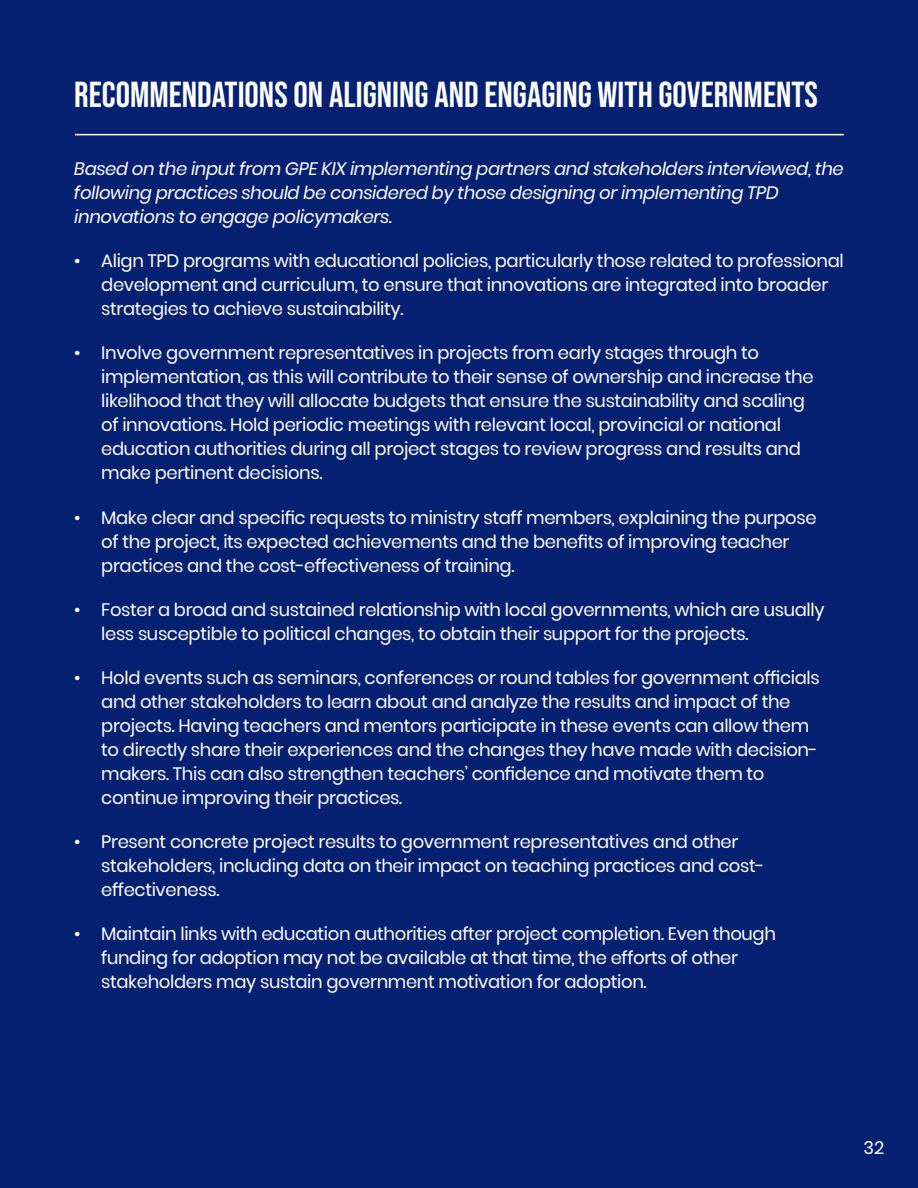
<style>
.page{position:relative;width:918px;height:1188px;background:#062172}
.page>*{position:absolute;margin:0;border:0;box-sizing:border-box;transform-origin:0 0}
.t1{font:36px "Bebas Neue";color:#fff}
.t2{font:18px/24px "Poppins";letter-spacing:-.02em;color:#fff}
.t3{font:italic 18px/24px "Poppins";letter-spacing:-.02em;color:#fff}
</style>
<div class="page">
<hr style="left:75px;top:134px;width:769px;height:1px;background:#fff">
<h1 class="t1" style="left:74px;top:74px;width:745px">RECOMMENDATIONS ON ALIGNING AND ENGAGING WITH GOVERNMENTS</h1>
<p class="t3" style="left:74px;top:157px;width:771px">Based on the input from GPE KIX implementing partners and stakeholders interviewed, the following practices should be considered by those designing or implementing TPD innovations to engage policymakers.</p>
<p class="t2" style="left:101px;top:249px;width:744px;text-indent:-27px">• Align TPD programs with educational policies, particularly those related to professional development and curriculum, to ensure that innovations are integrated into broader strategies to achieve sustainability.</p>
<p class="t2" style="left:101px;top:341px;width:714px;text-indent:-27px">• Involve government representatives in projects from early stages through to implementation, as this will contribute to their sense of ownership and increase the likelihood that they will allocate budgets that ensure the sustainability and scaling of innovations. Hold periodic meetings with relevant local, provincial or national education authorities during all project stages to review progress and results and make pertinent decisions.</p>
<p class="t2" style="left:101px;top:505px;width:717px;text-indent:-27px">• Make clear and specific requests to ministry staff members, explaining the purpose of the project, its expected achievements and the benefits of improving teacher practices and the cost-effectiveness of training.</p>
<p class="t2" style="left:101px;top:598px;width:725px;text-indent:-27px">• Foster a broad and sustained relationship with local governments, which are usually less susceptible to political changes, to obtain their support for the projects.</p>
<p class="t2" style="left:101px;top:666px;width:720px;text-indent:-27px">• Hold events such as seminars, conferences or round tables for government officials and other stakeholders to learn about and analyze the results and impact of the projects. Having teachers and mentors participate in these events can allow them to directly share their experiences and the changes they have made with decision&shy;makers. This can also strengthen teachers’ confidence and motivate them to continue improving their practices.</p>
<p class="t2" style="left:101px;top:830px;width:665px;text-indent:-27px">• Present concrete project results to government representatives and other stakeholders, including data on their impact on teaching practices and cost&shy;effectiveness.</p>
<p class="t2" style="left:101px;top:922px;width:676px;text-indent:-27px">• Maintain links with education authorities after project completion. Even though funding for adoption may not be available at that time, the efforts of other stakeholders may sustain government motivation for adoption.</p>
<p class="t2" style="left:863px;top:1136px;width:22px">32</p>
</div>
